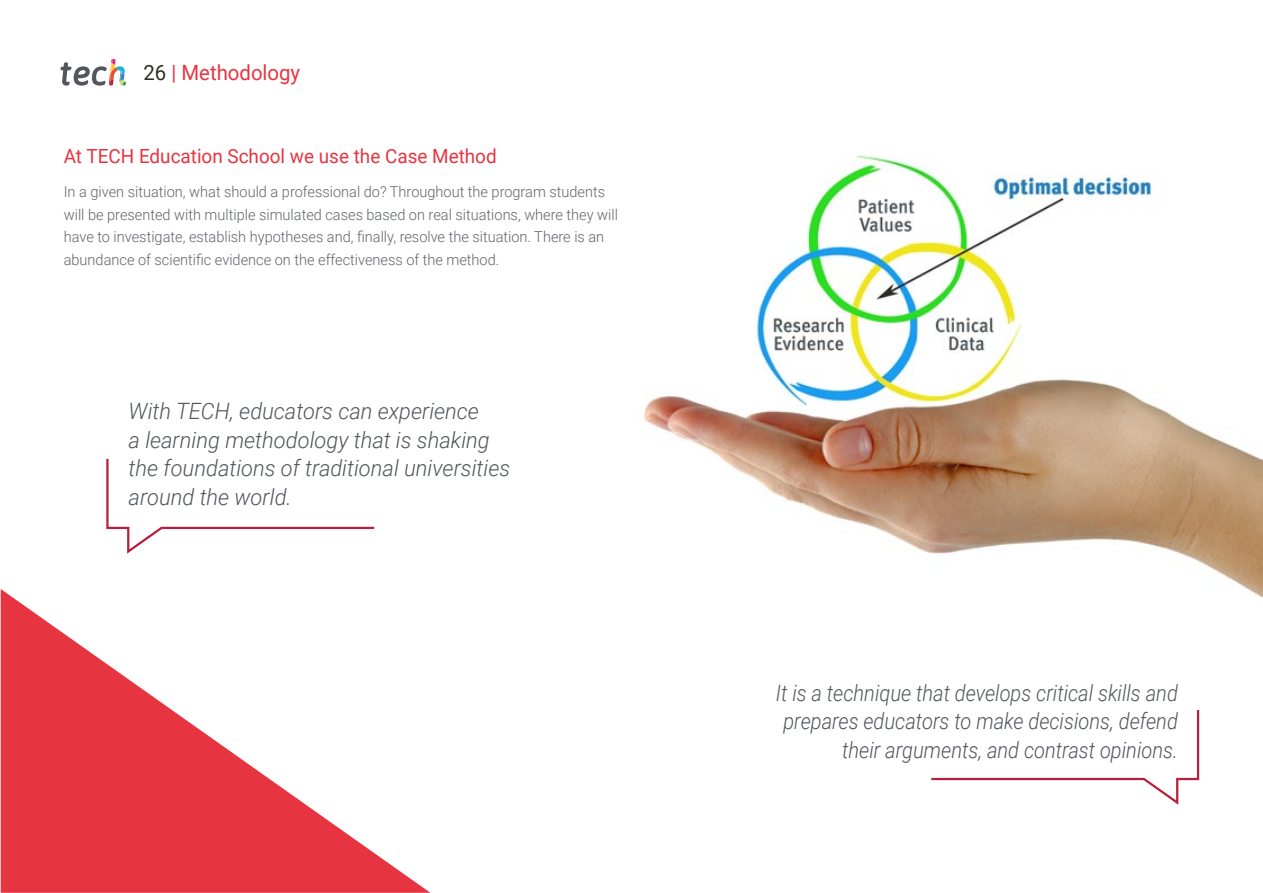
<style>
.page{position:relative;width:1263px;height:893px;background:#fff}
.page>*{position:absolute;margin:0;border:0;box-sizing:border-box;transform-origin:0 0}
.t1{font:italic 300 22.5px/28.5px "Roboto";color:#52555b}
.t2{font:italic 300 22.5px/28.5px "Roboto";color:#52555b;text-align:right;scale:.89 1}
.t3{font:21px "Roboto";color:#e73441}
.t4{font:19.5px "Roboto";color:#e73441}
.t5{font:300 15px/22.5px "Roboto";color:#61646a}
.s1{color:#312e20}
</style>
<div class="page">
<img style="left:644px;top:155px;width:619px;height:443px">
<svg style="left:61px;top:59px;width:65px;height:27px"></svg>
<svg style="left:106px;top:459px;width:269px;height:95px"></svg>
<svg style="left:1px;top:589px;width:429px;height:304px"></svg>
<svg style="left:931px;top:710px;width:269px;height:95px"></svg>
<h2 class="t3" style="left:144px;top:57px;width:158px"><span class="s1">26</span> | Methodology</h2>
<h3 class="t4" style="left:64px;top:143px;width:434px">At TECH Education School we use the Case Method</h3>
<p class="t5" style="left:64px;top:180px;width:556px">In a given situation, what should a professional do? Throughout the program students will be presented with multiple simulated cases based on real situations, where they will have to investigate, establish hypotheses and, finally, resolve the situation. There is an abundance of scientific evidence on the effectiveness of the method.</p>
<h1 class="t1" style="left:129px;top:396px;width:383px">With TECH, educators can experience<br>a learning methodology that is shaking the foundations of traditional universities around the world.</h1>
<h1 class="t2" style="left:776px;top:677px;width:453px">It is a technique that develops critical skills and prepares educators to make decisions, defend their arguments, and contrast opinions.</h1>
</div>
